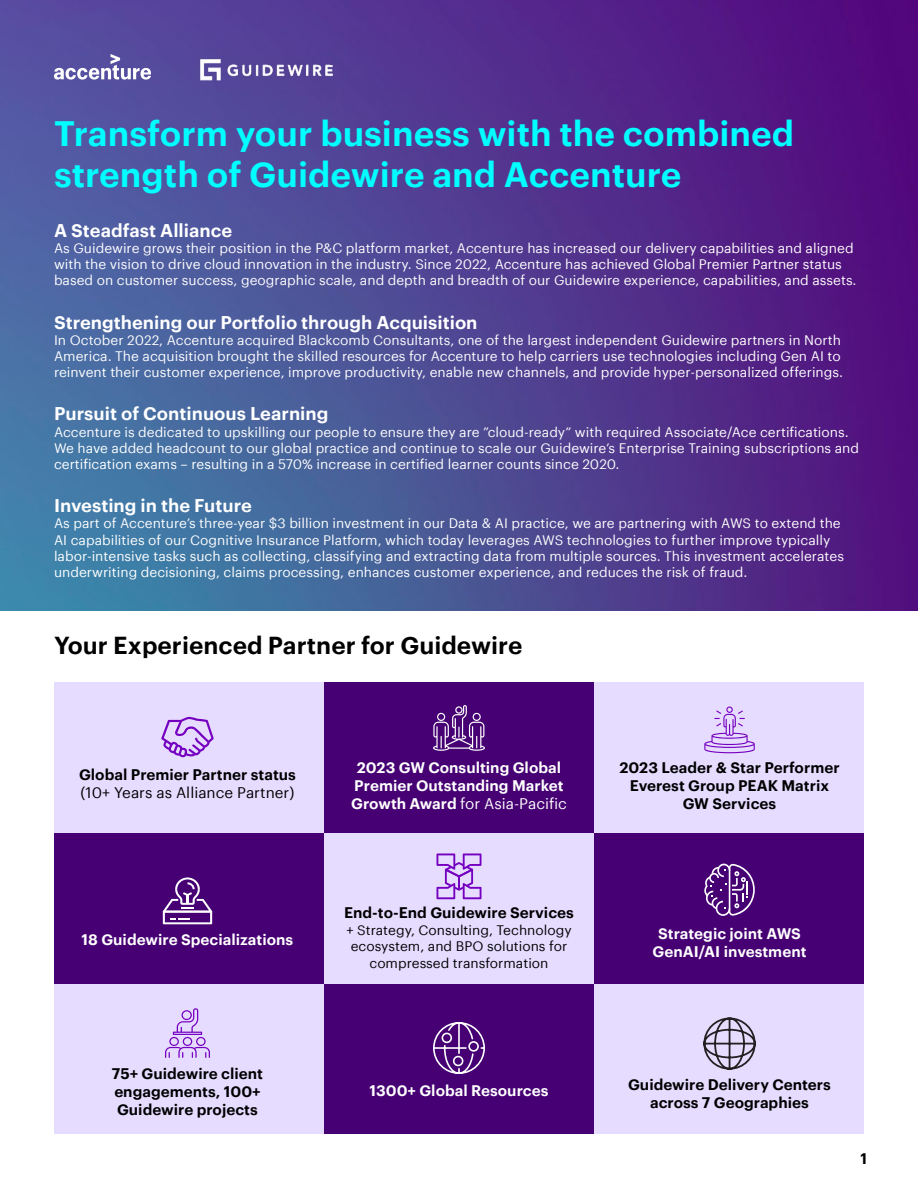
<style>
.page{position:relative;width:918px;height:1188px;background:#fff}
.page>*{position:absolute;margin:0;border:0;box-sizing:border-box;transform-origin:0 0}
.t1{font:600 34.5px/41.4px "Graphik";color:#0ff}
.t2{font:600 24px "Graphik";color:#000}
.t3{font:600 18px "Graphik";color:#fff}
.t4{font:600 15px/18px "Graphik";color:#000;text-align:center}
.t5{font:600 15px/18px "Graphik";color:#fff;text-align:center}
.t6{font:15px "Graphik";color:#000}
.t7{font:13.5px/16.2px "Graphik";color:#fff}
.t8{font:13.5px/16.5px "Graphik";color:#000;text-align:center}
.s1{font-weight:400}
</style>
<div class="page">
<img style="left:0;top:0;width:918px;height:610px">
<svg style="left:54px;top:54px;width:97px;height:26px"></svg>
<div style="left:54px;top:682px;width:270px;height:151px;background:#e6dcff"></div>
<div style="left:594px;top:682px;width:270px;height:151px;background:#e6dcff"></div>
<div style="left:324px;top:682px;width:270px;height:151px;background:#460073"></div>
<div style="left:54px;top:984px;width:270px;height:150px;background:#e6dcff"></div>
<div style="left:594px;top:984px;width:270px;height:150px;background:#e6dcff"></div>
<div style="left:324px;top:984px;width:270px;height:150px;background:#460073"></div>
<div style="left:54px;top:833px;width:270px;height:151px;background:#460073"></div>
<div style="left:594px;top:833px;width:270px;height:151px;background:#460073"></div>
<div style="left:324px;top:833px;width:270px;height:151px;background:#e6dcff"></div>
<svg style="left:161px;top:717px;width:53px;height:40px"></svg>
<svg style="left:433px;top:705px;width:52px;height:46px"></svg>
<svg style="left:704px;top:707px;width:51px;height:46px"></svg>
<svg style="left:163px;top:878px;width:49px;height:46px"></svg>
<svg style="left:436px;top:854px;width:45px;height:45px"></svg>
<svg style="left:704px;top:864px;width:51px;height:52px"></svg>
<svg style="left:165px;top:1008px;width:45px;height:50px"></svg>
<svg style="left:433px;top:1022px;width:52px;height:52px"></svg>
<svg style="left:703px;top:1017px;width:53px;height:53px"></svg>
<img style="left:196px;top:56px;width:139px;height:28px">
<h1 class="t1" style="left:54px;top:110px;width:742px">Transform your business with the combined strength of Guidewire and Accenture</h1>
<h3 class="t3" style="left:54px;top:216px;width:180px">A Steadfast Alliance</h3>
<p class="t7" style="left:54px;top:239px;width:804px">As Guidewire grows their position in the P&amp;C platform market, Accenture has increased our delivery capabilities and aligned with the vision to drive cloud innovation in the industry. Since 2022, Accenture has achieved Global Premier Partner status based on customer success, geographic scale, and depth and breadth of our Guidewire experience, capabilities, and assets.</p>
<h3 class="t3" style="left:54px;top:308px;width:425px">Strengthening our Portfolio through Acquisition</h3>
<p class="t7" style="left:54px;top:331px;width:791px">In October 2022, Accenture acquired Blackcomb Consultants, one of the largest independent Guidewire partners in North<br>America. The acquisition brought the skilled resources for Accenture to help carriers use technologies including Gen AI to reinvent their customer experience, improve productivity, enable new channels, and provide hyper-personalized offerings.</p>
<h3 class="t3" style="left:54px;top:400px;width:276px">Pursuit of Continuous Learning</h3>
<p class="t7" style="left:54px;top:422px;width:807px">Accenture is dedicated to upskilling our people to ensure they are ”cloud-ready” with required Associate/Ace certifications.<br>We have added headcount to our global practice and continue to scale our Guidewire’s Enterprise Training subscriptions and certification exams – resulting in a 570% increase in certified learner counts since 2020.</p>
<h3 class="t3" style="left:54px;top:492px;width:199px">Investing in the Future</h3>
<p class="t7" style="left:54px;top:514px;width:791px">As part of Accenture’s three-year $3 billion investment in our Data &amp; AI practice, we are partnering with AWS to extend the AI capabilities of our Cognitive Insurance Platform, which today leverages AWS technologies to further improve typically labor-intensive tasks such as collecting, classifying and extracting data from multiple sources. This investment accelerates underwriting decisioning, claims processing, enhances customer experience, and reduces the risk of fraud.</p>
<h2 class="t2" style="left:54px;top:627px;width:470px">Your Experienced Partner for Guidewire</h2>
<p class="t4" style="left:79px;top:764px;width:218px">Global Premier Partner status</p>
<p class="t6" style="left:81px;top:781px;width:215px">(10+ Years as Alliance Partner)</p>
<p class="t5" style="left:351px;top:757px;width:217px">2023 GW Consulting Global<br>Premier Outstanding Market<br>Growth Award <span class="s1">for Asia-Pacific</span></p>
<p class="t4" style="left:619px;top:757px;width:222px">2023 Leader &amp; Star Performer<br>Everest Group PEAK Matrix<br>GW Services</p>
<p class="t4" style="left:344px;top:903px;width:231px">End-to-End Guidewire Services</p>
<p class="t8" style="left:346px;top:921px;width:227px">+ Strategy, Consulting, Technology ecosystem, and BPO solutions for compressed transformation</p>
<p class="t5" style="left:82px;top:930px;width:213px">18 Guidewire Specializations</p>
<p class="t5" style="left:653px;top:924px;width:156px">Strategic joint AWS<br>GenAI/AI investment</p>
<p class="t4" style="left:112px;top:1063px;width:153px;text-align:left">75+ Guidewire client engagements, 100+<br>Guidewire projects</p>
<p class="t4" style="left:628px;top:1075px;width:204px">Guidewire Delivery Centers across 7 Geographies</p>
<p class="t5" style="left:370px;top:1080px;width:180px">1300+ Global Resources</p>
<p class="t4" style="left:860px;top:1149px;width:8px">1</p>
</div>
